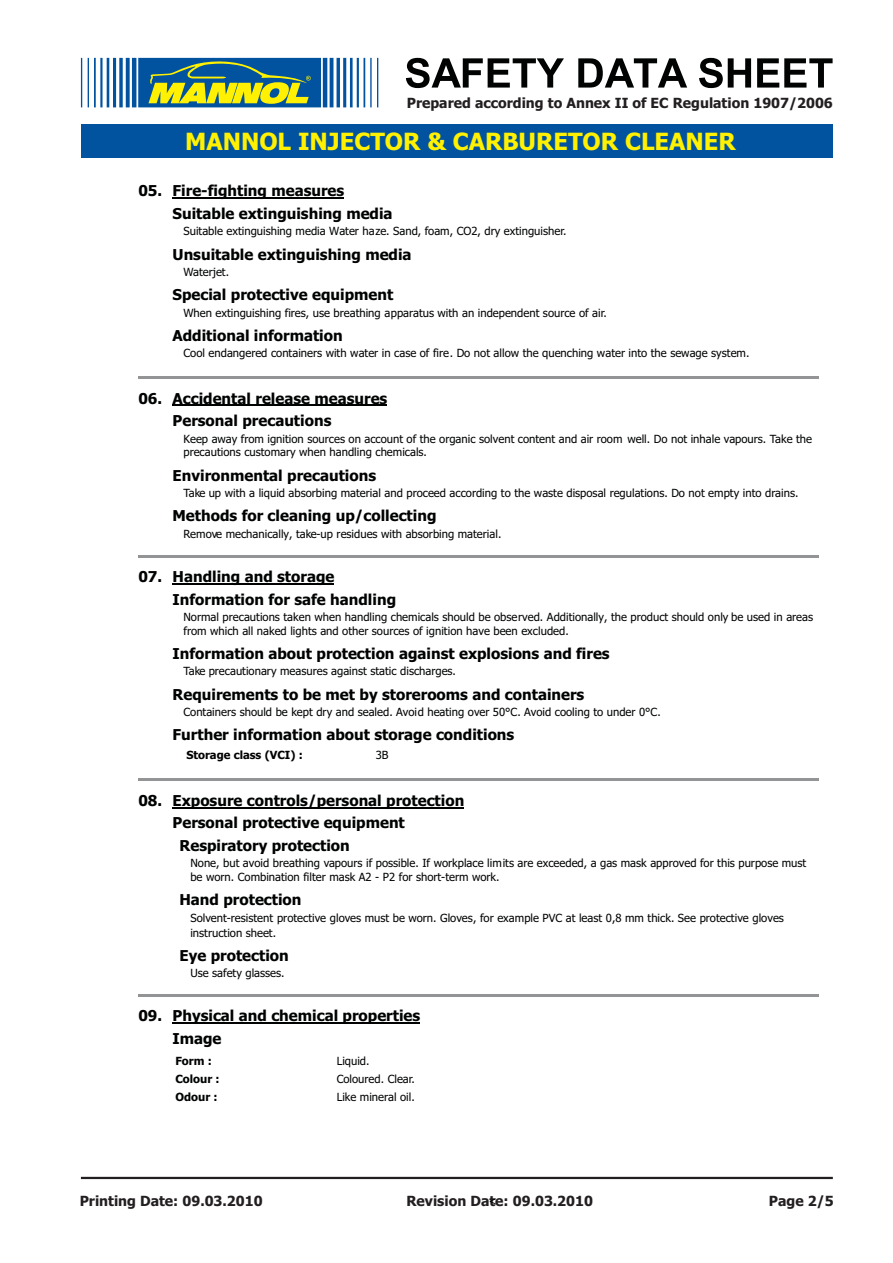
<style>
.page{position:relative;width:893px;height:1263px;background:#fff}
.page>*{position:absolute;margin:0;border:0;box-sizing:border-box;transform-origin:0 0}
.t1{font:700 23.7px "Tahoma";color:#fff101}
.t2{font:700 15px/22.6px "Tahoma";color:#010202}
.t3{font:700 13.95px "Tahoma";color:#231f20}
.t4{font:11.25px/13.6px "Tahoma";color:#010202}
.t5{font:700 11.25px "Tahoma";color:#010202}
</style>
<div class="page">
<hr style="left:172px;top:197px;width:172px;height:2px;background:#010202">
<hr style="left:138px;top:377px;width:680px;height:2px;background:#929495">
<hr style="left:172px;top:405px;width:215px;height:1px;background:#010202">
<hr style="left:138px;top:555px;width:680px;height:2px;background:#929495">
<hr style="left:172px;top:583px;width:162px;height:2px;background:#010202">
<hr style="left:138px;top:779px;width:680px;height:2px;background:#929495">
<hr style="left:172px;top:807px;width:292px;height:1px;background:#010202">
<svg style="left:406px;top:58px;width:426px;height:30px"></svg>
<svg style="left:81px;top:58px;width:297px;height:49px"></svg>
<div style="left:81px;top:124px;width:751px;height:34px;background:#0153a0"></div>
<hr style="left:81px;top:1177px;width:751px;height:2px;background:#231f20">
<hr style="left:138px;top:994px;width:680px;height:3px;background:#929495">
<hr style="left:172px;top:1022px;width:248px;height:2px;background:#010202">
<p class="t3" style="left:407px;top:97px;width:427px">Prepared according to Annex II of EC Regulation 1907/2006</p>
<h1 class="t1" style="left:185px;top:132px;width:552px">MANNOL INJECTOR &amp; CARBURETOR CLEANER</h1>
<h2 class="t2" style="left:172px;top:181px;width:221px;text-indent:-34px">05. Fire-fighting measures<br>Suitable extinguishing media</h2>
<p class="t4" style="left:183px;top:225px;width:384px">Suitable extinguishing media Water haze. Sand, foam, CO2, dry extinguisher.</p>
<h2 class="t2" style="left:172px;top:244px;width:240px">Unsuitable extinguishing media</h2>
<p class="t4" style="left:183px;top:266px;width:47px">Waterjet.</p>
<h2 class="t2" style="left:172px;top:285px;width:222px">Special protective equipment</h2>
<p class="t4" style="left:183px;top:307px;width:425px">When extinguishing fires, use breathing apparatus with an independent source of air.</p>
<h2 class="t2" style="left:172px;top:326px;width:172px">Additional information</h2>
<p class="t4" style="left:183px;top:348px;width:567px">Cool endangered containers with water in case of fire. Do not allow the quenching water into the sewage system.</p>
<h2 class="t2" style="left:172px;top:388px;width:216px;text-indent:-34px">06. Accidental release measures<br>Personal precautions</h2>
<p class="t4" style="left:183px;top:433px;width:630px">Keep away from ignition sources on account of the organic solvent content and air room well. Do not inhale vapours. Take the precautions customary when handling chemicals.</p>
<h2 class="t2" style="left:172px;top:465px;width:205px">Environmental precautions</h2>
<p class="t4" style="left:183px;top:487px;width:616px">Take up with a liquid absorbing material and proceed according to the waste disposal regulations. Do not empty into drains.</p>
<h2 class="t2" style="left:172px;top:506px;width:265px">Methods for cleaning up/collecting</h2>
<p class="t4" style="left:183px;top:528px;width:319px">Remove mechanically, take-up residues with absorbing material.</p>
<h2 class="t2" style="left:172px;top:567px;width:225px;text-indent:-34px">07. Handling and storage<br>Information for safe handling</h2>
<p class="t4" style="left:183px;top:611px;width:631px">Normal precautions taken when handling chemicals should be observed. Additionally, the product should only be used in areas from which all naked lights and other sources of ignition have been excluded.</p>
<h2 class="t2" style="left:172px;top:643px;width:438px">Information about protection against explosions and fires</h2>
<p class="t4" style="left:183px;top:666px;width:274px">Take precautionary measures against static discharges.</p>
<h2 class="t2" style="left:172px;top:684px;width:413px">Requirements to be met by storerooms and containers</h2>
<p class="t4" style="left:183px;top:706px;width:479px">Containers should be kept dry and sealed. Avoid heating over 50°C. Avoid cooling to under 0°C.</p>
<h2 class="t2" style="left:172px;top:725px;width:343px">Further information about storage conditions</h2>
<p class="t5" style="left:186px;top:750px;width:118px">Storage class (VCI) :</p>
<p class="t4" style="left:376px;top:749px;width:14px">3B</p>
<h2 class="t2" style="left:138px;top:790px;width:327px">08. Exposure controls/personal protection</h2>
<h2 class="t2" style="left:172px;top:813px;width:234px">Personal protective equipment</h2>
<h2 class="t2" style="left:179px;top:835px;width:172px">Respiratory protection</h2>
<p class="t4" style="left:190px;top:857px;width:617px">None, but avoid breathing vapours if possible. If workplace limits are exceeded, a gas mask approved for this purpose must be worn. Combination filter mask A2 - P2 for short-term work.</p>
<h2 class="t2" style="left:179px;top:890px;width:123px">Hand protection</h2>
<p class="t4" style="left:190px;top:912px;width:595px">Solvent-resistent protective gloves must be worn. Gloves, for example PVC at least 0,8 mm thick. See protective gloves</p>
<p class="t4" style="left:190px;top:927px;width:87px">instruction sheet.</p>
<h2 class="t2" style="left:179px;top:945px;width:111px">Eye protection</h2>
<p class="t4" style="left:190px;top:967px;width:96px">Use safety glasses.</p>
<h2 class="t2" style="left:172px;top:1006px;width:249px;text-indent:-34px">09. Physical and chemical properties<br>Image</h2>
<p class="t5" style="left:175px;top:1056px;width:38px">Form :</p>
<p class="t4" style="left:337px;top:1055px;width:34px">Liquid.</p>
<p class="t5" style="left:175px;top:1074px;width:46px">Colour :</p>
<p class="t4" style="left:337px;top:1073px;width:80px">Coloured. Clear.</p>
<p class="t5" style="left:175px;top:1093px;width:44px">Odour :</p>
<p class="t4" style="left:337px;top:1091px;width:80px">Like mineral oil.</p>
<p class="t3" style="left:80px;top:1195px;width:184px">Printing Date: 09.03.2010</p>
<p class="t3" style="left:406px;top:1195px;width:188px">Revision Date: 09.03.2010</p>
<p class="t3" style="left:769px;top:1195px;width:66px">Page 2/5</p>
<p class="t4" style="left:488px;top:1195px;width:10px">&lt;</p>
</div>
